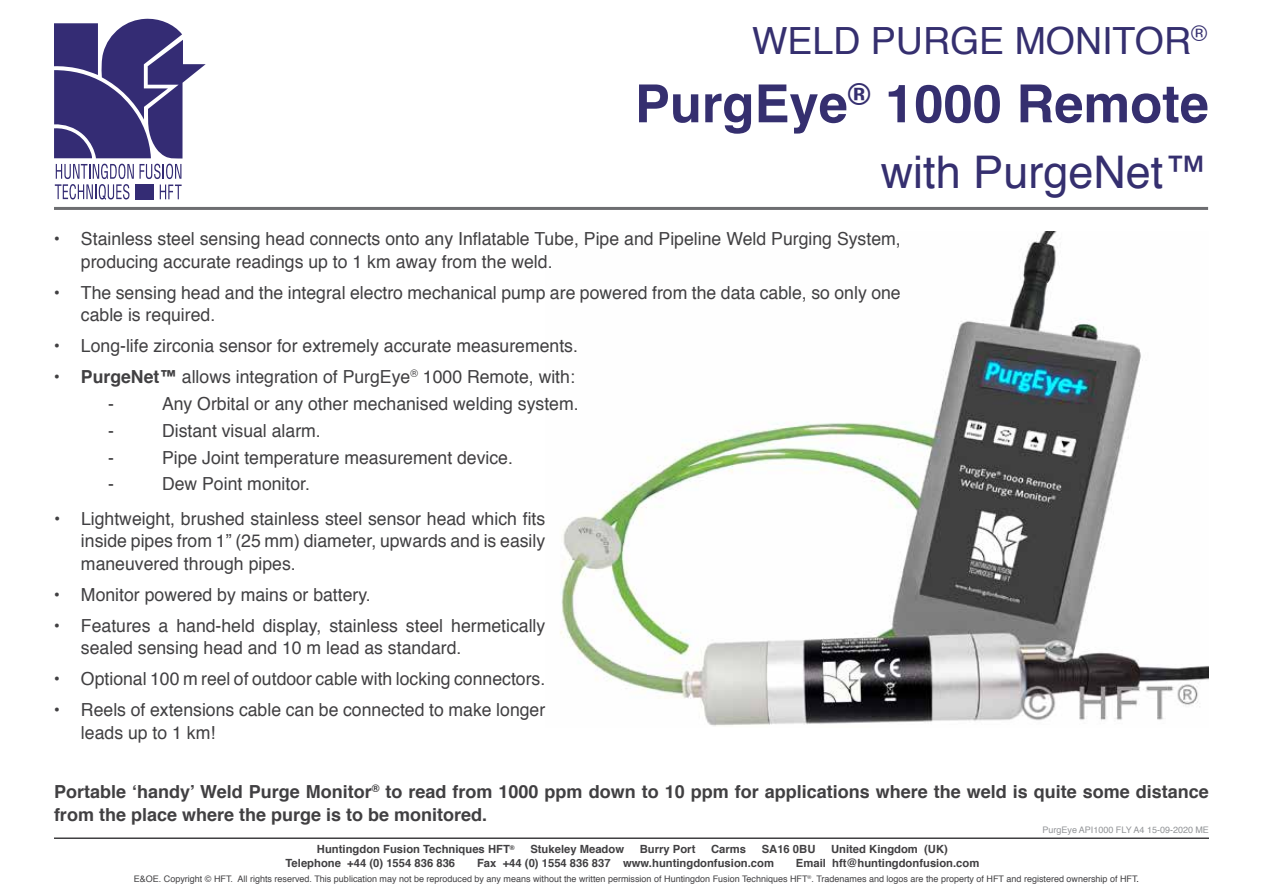
<style>
.page{position:relative;width:1263px;height:893px;background:#fff}
.page>*{position:absolute;margin:0;border:0;box-sizing:border-box;transform-origin:0 0}
.t1{font:700 52.5px "Helvetica";color:#352f6f}
.t2{font:45px "Helvetica";color:#352f6f}
.t3{font:37.5px "Helvetica";color:#352f6f}
.t4{font:18px/22.5px "Helvetica";color:#414042}
.t5{font:700 18px/22.5px "Helvetica";color:#414042}
.t6{font:700 11.25px "Helvetica";color:#414042}
.t7{font:9px "Helvetica";color:#414042}
.t8{font:9px "Helvetica";color:#939598}
.s1{font-weight:700}
.s2{color:#000}
</style>
<div class="page">
<svg style="left:54px;top:19px;width:152px;height:181px"></svg>
<div style="left:135px;top:185px;width:19px;height:15px;background:#342c74"></div>
<hr style="left:54px;top:207px;width:1154px;height:3px;background:#6d6e71">
<hr style="left:54px;top:837px;width:1155px;height:2px;background:#414042">
<img style="left:560px;top:232px;width:649px;height:494px">
<h3 class="t3" style="left:752px;top:12px;width:457px">weld purge mon itor<sup>®</sup></h3>
<h1 class="t1" style="left:635px;top:61px;width:576px">PurgEye<sup>®</sup> 1000 Remote</h1>
<h2 class="t2" style="left:881px;top:138px;width:329px">with PurgeNet™</h2>
<p class="t4" style="left:81px;top:228px;width:821px;text-indent:-27px">• Stainless steel sensing head connects onto any Inflatable Tube, Pipe and Pipeline Weld Purging System, producing accurate readings up to 1 km away from the weld.</p>
<p class="t4" style="left:81px;top:282px;width:821px;text-indent:-27px">• The sensing head and the integral electro mechanical pump are powered from the data cable, so only one cable is required.</p>
<p class="t4" style="left:54px;top:335px;width:526px">• Long-life zirconia sensor for extremely accurate measurements.</p>
<p class="t4" style="left:108px;top:364px;width:468px;line-height:26.8px;text-indent:-54px"><span class="s1">• PurgeNet™</span> allows integration of PurgEye<sup>®</sup> 1000 Remote, with: -</p>
<p class="t4" style="left:162px;top:393px;width:418px">Any Orbital or any other mechanised welding system.</p>
<p class="t4" style="left:108px;top:420px;width:7px">-</p>
<p class="t4" style="left:162px;top:420px;width:160px">Distant visual alarm.</p>
<p class="t4" style="left:108px;top:446px;width:7px">-</p>
<p class="t4" style="left:162px;top:446px;width:352px">Pipe Joint temperature measurement device.</p>
<p class="t4" style="left:108px;top:473px;width:7px">-</p>
<p class="t4" style="left:162px;top:473px;width:150px">Dew Point monitor.</p>
<p class="t4" style="left:81px;top:508px;width:466px;text-align:justify;text-indent:-27px">• Lightweight, brushed stainless steel sensor head which fits inside pipes from 1” (25 mm) diameter, upwards and is easily maneuvered through pipes.</p>
<p class="t4" style="left:54px;top:584px;width:318px">• Monitor powered by mains or battery.</p>
<p class="t4" style="left:81px;top:615px;width:466px;text-indent:-27px">• Features a hand-held display, stainless steel hermetically sealed sensing head and 10 m lead as standard.</p>
<p class="t4" style="left:54px;top:668px;width:493px">• Optional 100 m reel of outdoor cable with locking connectors.</p>
<p class="t4" style="left:81px;top:699px;width:466px;text-indent:-27px">• Reels of extensions cable can be connected to make longer leads up to 1 km!</p>
<p class="t5" style="left:54px;top:781px;width:1156px">Portable ‘handy’ Weld Purge Monitor<sup>®</sup> to read from 1000 ppm down to 10 ppm for applications where the weld is quite some distance from the place where the purge is to be monitored.</p>
<p class="t8" style="left:1042px;top:822px;width:168px">PurgEye API1000 FLY A4 15-09-2020 ME</p>
<p class="t6" style="left:317px;top:840px;width:199px">Huntingdon Fusion Techniques HFT<sup>®</sup></p>
<p class="t6" style="left:530px;top:840px;width:95px">Stukeley Meadow</p>
<p class="t6" style="left:640px;top:840px;width:57px">Burry Port</p>
<p class="t6" style="left:711px;top:840px;width:37px">Carms</p>
<p class="t6" style="left:762px;top:840px;width:55px">SA16 0BU</p>
<p class="t6" style="left:831px;top:840px;width:118px">United Kingdom (UK)</p>
<p class="t6" style="left:286px;top:854px;width:171px">Telephone +44 (0) 1554 836 836</p>
<p class="t6" style="left:477px;top:854px;width:298px">Fax +44 (0) 1554 836 837 www.huntingdonfusion.com</p>
<p class="t6" style="left:796px;top:854px;width:185px">Email hft@huntingdonfusion.com</p>
<p class="t7" style="left:134px;top:872px;width:1007px">E&amp;OE. Copyright © HFT. All rights reserved. This publication may not be reproduced by any means without the written permission of Huntingdon Fusion Techniques HFT<sup>®</sup>. Tradenames and logos are the property of HFT and registered ownership of HFT<span class="s2">.</span></p>
</div>
